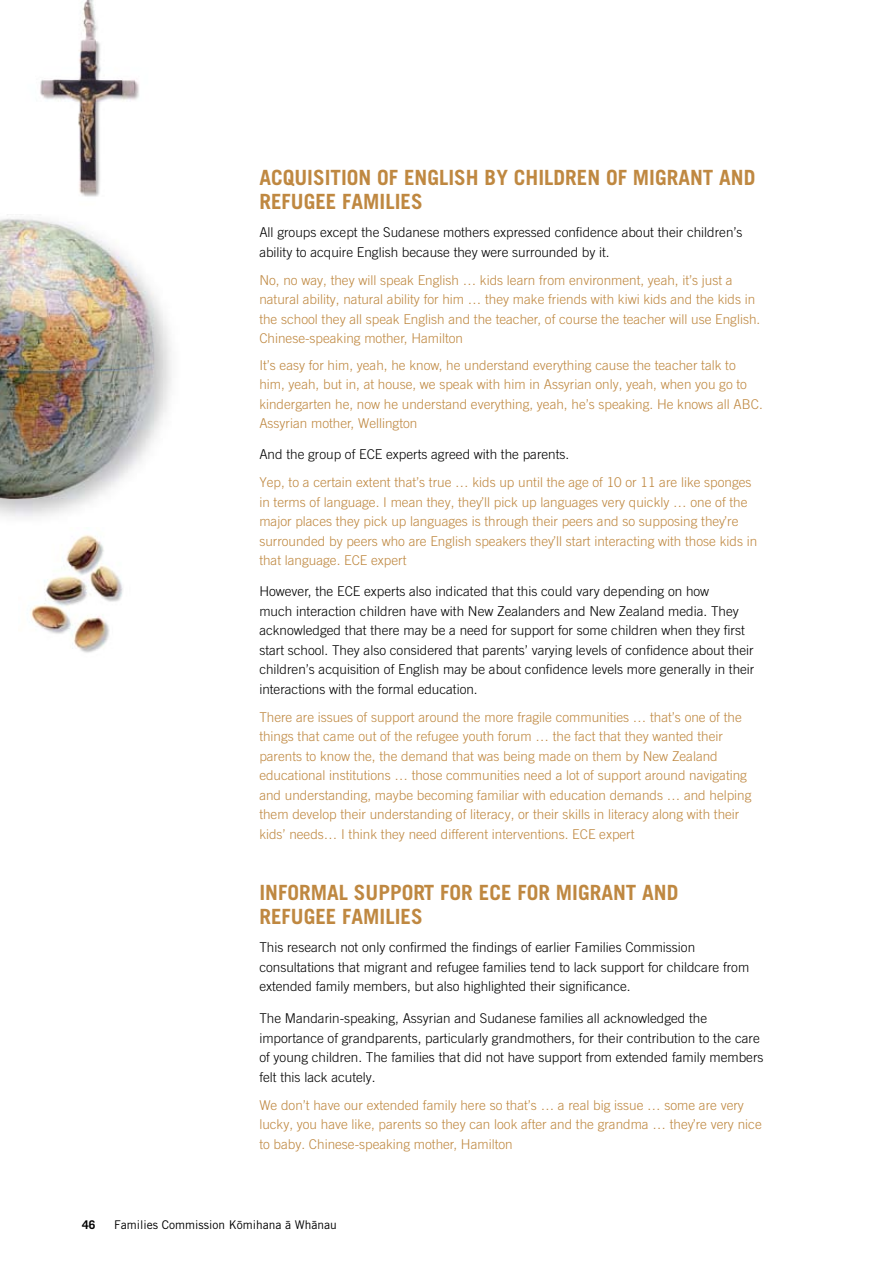
<style>
.page{position:relative;width:893px;height:1263px;background:#fff}
.page>*{position:absolute;margin:0;border:0;box-sizing:border-box;transform-origin:0 0}
.t1{font:700 21px "m Trade Gothic LT Std";color:#bf8841}
.t2{font:300 13.5px/19.5px "m Trade Gothic LT Std";color:#bf8841}
.t3{font:300 13.5px/19.5px "m Trade Gothic LT Std";color:#000}
.t4{font:12px "m Trade Gothic LT Std";color:#000}
.t5{font:700 12px "m Trade Gothic LT Std";color:#000}
</style>
<div class="page">
<img style="left:0;top:214px;width:172px;height:303px">
<img style="left:30px;top:535px;width:93px;height:118px">
<img style="left:40px;top:0;width:99px;height:197px">
<h1 class="t1" style="left:259px;top:165px;width:58px">ACQUISITION</h1>
<h1 class="t1" style="left:377px;top:165px;width:73px">OF ENGLISH</h1>
<h1 class="t1" style="left:485px;top:165px;width:40px">BY CHIL</h1>
<h1 class="t1" style="left:553px;top:165px;width:24px">DREN</h1>
<h1 class="t1" style="left:606px;top:165px;width:73px">OF MIGRANT</h1>
<h1 class="t1" style="left:719px;top:165px;width:38px">AN D</h1>
<h1 class="t1" style="left:259px;top:189px;width:94px">REFUGEE FAMILIES</h1>
<p class="t3" style="left:259px;top:223px;width:485px">All groups except the Sudanese mothers expressed confidence about their children’s ability to acquire English because they were surrounded by it.</p>
<p class="t2" style="left:259px;top:270px;width:502px">No, no way, they will speak English … kids learn from environment, yeah, it’s just a natural ability, natural ability for him … they make friends with kiwi kids and the kids in the school they all speak English and the teacher, of course the teacher will use English.<br>Chinese-speaking mother, Hamilton</p>
<p class="t2" style="left:259px;top:355px;width:505px">It’s easy for him, yeah, he know, he understand everything cause the teacher talk to him, yeah, but in, at house, we speak with him in Assyrian only, yeah, when you go to kindergarten he, now he understand everything, yeah, he’s speaking. He knows all ABC.<br>Assyrian mother, Wellington</p>
<p class="t3" style="left:259px;top:445px;width:311px">And the group of ECE experts agreed with the parents.</p>
<p class="t2" style="left:259px;top:473px;width:499px">Yep, to a certain extent that’s true … kids up until the age of 10 or 11 are like sponges in terms of language. I mean they, they’ll pick up languages very quickly … one of the major places they pick up languages is through their peers and so supposing they’re surrounded by peers who are English speakers they’ll start interacting with those kids in that language. ECE expert</p>
<p class="t3" style="left:259px;top:582px;width:497px">However, the ECE experts also indicated that this could vary depending on how<br>much interaction children have with New Zealanders and New Zealand media. They acknowledged that there may be a need for support for some children when they first start school. They also considered that parents’ varying levels of confidence about their children’s acquisition of English may be about confidence levels more generally in their interactions with the formal education.</p>
<p class="t2" style="left:259px;top:707px;width:494px">There are issues of support around the more fragile communities … that’s one of the things that came out of the refugee youth forum … the fact that they wanted their parents to know the, the demand that was being made on them by New Zealand educational institutions … those communities need a lot of support around navigating and understanding, maybe becoming familiar with education demands … and helping them develop their understanding of literacy, or their skills in literacy along with their kids’ needs… I think they need different interventions. ECE expert</p>
<h1 class="t1" style="left:259px;top:880px;width:19px">INFORMAL</h1>
<h1 class="t1" style="left:354px;top:880px;width:37px">SUPPORT</h1>
<h1 class="t1" style="left:440px;top:880px;width:12px">FOR</h1>
<h1 class="t1" style="left:479px;top:880px;width:50px">ECE FOR</h1>
<h1 class="t1" style="left:556px;top:880px;width:47px">MIGRANT</h1>
<h1 class="t1" style="left:642px;top:880px;width:38px">AN D</h1>
<h1 class="t1" style="left:259px;top:904px;width:94px">REFUGEE FAMILIES</h1>
<p class="t3" style="left:259px;top:937px;width:491px">This research not only confirmed the findings of earlier Families Commission consultations that migrant and refugee families tend to lack support for childcare from extended family members, but also highlighted their significance.</p>
<p class="t3" style="left:259px;top:1008px;width:506px">The Mandarin-speaking, Assyrian and Sudanese families all acknowledged the importance of grandparents, particularly grandmothers, for their contribution to the care of young children. The families that did not have support from extended family members felt this lack acutely.</p>
<p class="t2" style="left:259px;top:1095px;width:504px">We don’t have our extended family here so that’s … a real big issue … some are very lucky, you have like, parents so they can look after and the grandma … they’re very nice to baby. Chinese-speaking mother, Hamilton</p>
<p class="t5" style="left:82px;top:1217px;width:15px">46</p>
<p class="t4" style="left:114px;top:1217px;width:224px">Families Commission Kömihana ä Whänau</p>
</div>
